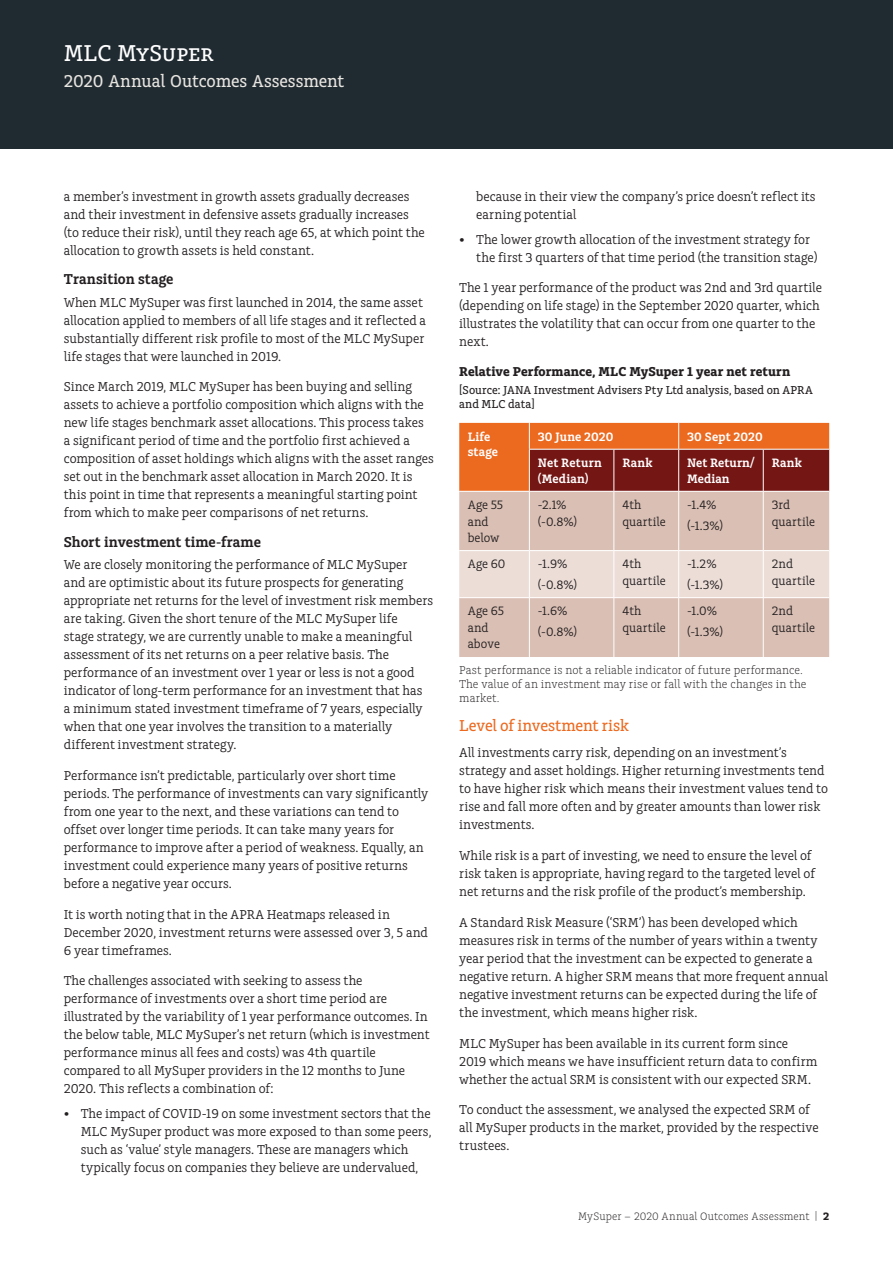
<style>
.page{position:relative;width:893px;height:1263px;background:#fff}
.page>*{position:absolute;margin:0;border:0;box-sizing:border-box;transform-origin:0 0}
.t1{font:500 24px "Charlie Std";color:#fff}
.t2{font:500 18px "Charlie Std";letter-spacing:-.01em;color:#e6e4df}
.t3{font:500 16.5px "Charlie Std";letter-spacing:-.01em;color:#ec6a20}
.t4{font:600 15px "Charlie Std";letter-spacing:.005em;color:#231f20}
.t5{font:13.5px/18px "Charlie Std";color:#231f20}
.t6{font:700 13.5px "Charlie Std";letter-spacing:.01em;color:#231f20}
.t7{font:12.75px/16.5px "Charlie Std";letter-spacing:.005em;color:#231f20}
.t8{font:600 12.75px/15.8px "Charlie Std";letter-spacing:.01em;color:#fff}
.t9{font:300 12px/14.2px "Charlie Std";letter-spacing:.005em;color:#231f20}
.t10{font:500 12px/14.2px "Charlie Std";letter-spacing:.005em;color:#231f20}
.t11{font:300 11.25px "Charlie Std";letter-spacing:.005em;color:#231f20}
.s1{font-size:18px}
.s2{font-weight:700}
</style>
<div class="page">
<div style="left:0;top:0;width:893px;height:149px;background:#202a31"></div>
<div style="left:459px;top:492px;width:370px;height:165px;background:#dabfb4"></div>
<div style="left:459px;top:551px;width:370px;height:46px;background:#ecddd7"></div>
<svg style="left:459px;top:423px;width:370px;height:68px;background:#b2431d"></svg>
<hr style="left:529px;top:449px;width:85px;height:1px;background:#fff">
<hr style="left:529px;top:450px;width:1px;height:41px;background:#fff">
<hr style="left:614px;top:449px;width:65px;height:1px;background:#fff">
<hr style="left:613px;top:450px;width:1px;height:41px;background:#fff">
<hr style="left:679px;top:449px;width:84px;height:1px;background:#fff">
<hr style="left:678px;top:450px;width:1px;height:41px;background:#fff">
<hr style="left:763px;top:449px;width:66px;height:1px;background:#fff">
<hr style="left:763px;top:450px;width:1px;height:41px;background:#fff">
<hr style="left:529px;top:492px;width:1px;height:58px;background:#fff">
<hr style="left:613px;top:492px;width:1px;height:58px;background:#fff">
<hr style="left:678px;top:492px;width:1px;height:58px;background:#fff">
<hr style="left:763px;top:492px;width:1px;height:58px;background:#fff">
<hr style="left:459px;top:550px;width:70px;height:1px;background:#fff">
<hr style="left:529px;top:550px;width:85px;height:1px;background:#fff">
<hr style="left:529px;top:551px;width:1px;height:46px;background:#fff">
<hr style="left:614px;top:550px;width:65px;height:1px;background:#fff">
<hr style="left:613px;top:551px;width:1px;height:46px;background:#fff">
<hr style="left:679px;top:550px;width:84px;height:1px;background:#fff">
<hr style="left:678px;top:551px;width:1px;height:46px;background:#fff">
<hr style="left:763px;top:550px;width:66px;height:1px;background:#fff">
<hr style="left:763px;top:551px;width:1px;height:46px;background:#fff">
<hr style="left:459px;top:597px;width:70px;height:1px;background:#fff">
<hr style="left:529px;top:597px;width:85px;height:1px;background:#fff">
<hr style="left:529px;top:598px;width:1px;height:59px;background:#fff">
<hr style="left:614px;top:597px;width:65px;height:1px;background:#fff">
<hr style="left:613px;top:598px;width:1px;height:59px;background:#fff">
<hr style="left:679px;top:597px;width:84px;height:1px;background:#fff">
<hr style="left:678px;top:598px;width:1px;height:59px;background:#fff">
<hr style="left:763px;top:597px;width:66px;height:1px;background:#fff">
<hr style="left:763px;top:598px;width:1px;height:59px;background:#fff">
<h1 class="t1" style="left:64px;top:40px;width:152px">MLC MySuper</h1>
<h2 class="t2" style="left:64px;top:71px;width:282px">2020 Annual Outcomes Assessment</h2>
<p class="t5" style="left:64px;top:188px;width:363px">a member’s investment in growth assets gradually decreases and their investment in defensive assets gradually increases (to reduce their risk), until they reach age 65, at which point the allocation to growth assets is held constant.</p>
<p class="t4" style="left:64px;top:271px;width:111px">Transition stage</p>
<p class="t5" style="left:64px;top:293px;width:364px">When MLC MySuper was first launched in 2014, the same asset allocation applied to members of all life stages and it reflected a substantially different risk profile to most of the MLC MySuper life stages that were launched in 2019.</p>
<p class="t5" style="left:64px;top:378px;width:371px">Since March 2019, MLC MySuper has been buying and selling assets to achieve a portfolio composition which aligns with the new life stages benchmark asset allocations. This process takes<br>a significant period of time and the portfolio first achieved a composition of asset holdings which aligns with the asset ranges set out in the benchmark asset allocation in March 2020. It is this point in time that represents a meaningful starting point from which to make peer comparisons of net returns.</p>
<p class="t4" style="left:64px;top:533px;width:199px">Short investment time-frame</p>
<p class="t5" style="left:64px;top:556px;width:371px">We are closely monitoring the performance of MLC MySuper<br>and are optimistic about its future prospects for generating appropriate net returns for the level of investment risk members are taking. Given the short tenure of the MLC MySuper life<br>stage strategy, we are currently unable to make a meaningful assessment of its net returns on a peer relative basis. The performance of an investment over 1 year or less is not a good indicator of long-term performance for an investment that has<br>a minimum stated investment timeframe of 7 years, especially when that one year involves the transition to a materially different investment strategy.</p>
<p class="t5" style="left:64px;top:766px;width:366px">Performance isn’t predictable, particularly over short time periods. The performance of investments can vary significantly from one year to the next, and these variations can tend to offset over longer time periods. It can take many years for performance to improve after a period of weakness. Equally, an investment could experience many years of positive returns before a negative year occurs.</p>
<p class="t5" style="left:64px;top:905px;width:366px">It is worth noting that in the APRA Heatmaps released in<br>December 2020, investment returns were assessed over 3, 5 and<br>6 year timeframes.</p>
<p class="t5" style="left:64px;top:972px;width:367px">The challenges associated with seeking to assess the performance of investments over a short time period are illustrated by the variability of 1 year performance outcomes. In the below table, MLC MySuper’s net return (which is investment performance minus all fees and costs) was 4th quartile compared to all MySuper providers in the 12 months to June 2020. This reflects a combination of:</p>
<p class="t5" style="left:81px;top:1104px;width:352px;text-indent:-17px"><span class="s1">•</span> The impact of COVID-19 on some investment sectors that the MLC MySuper product was more exposed to than some peers, such as ‘value’ style managers. These are managers which typically focus on companies they believe are undervalued,</p>
<p class="t5" style="left:476px;top:188px;width:341px">because in their view the company’s price doesn’t reflect its earning potential</p>
<p class="t5" style="left:476px;top:230px;width:343px;text-indent:-17px"><span class="s1">•</span> The lower growth allocation of the investment strategy for the first 3 quarters of that time period (the transition stage)</p>
<p class="t5" style="left:459px;top:279px;width:364px">The 1 year performance of the product was 2nd and 3rd quartile (depending on life stage) in the September 2020 quarter, which illustrates the volatility that can occur from one quarter to the next.</p>
<p class="t6" style="left:459px;top:363px;width:332px">Relative Performance, MLC MySuper 1 year net return</p>
<p class="t10" style="left:459px;top:383px;width:355px">[Source: JANA Investment Advisers Pty Ltd analysis, based on APRA and MLC data]</p>
<p class="t8" style="left:468px;top:429px;width:32px">Life stage</p>
<p class="t8" style="left:538px;top:429px;width:77px">30 June 2020</p>
<p class="t8" style="left:687px;top:429px;width:77px">30 Sept 2020</p>
<p class="t8" style="left:538px;top:455px;width:65px">Net Return (Median)</p>
<p class="t8" style="left:622px;top:455px;width:32px">Rank</p>
<p class="t8" style="left:687px;top:455px;width:69px">Net Return/<br>Median</p>
<p class="t8" style="left:772px;top:455px;width:32px">Rank</p>
<p class="t7" style="left:468px;top:497px;width:37px">Age 55 and below</p>
<p class="t7" style="left:538px;top:497px;width:41px">-2.1% (-0.8%)</p>
<p class="t7" style="left:622px;top:497px;width:45px">4th quartile</p>
<p class="t7" style="left:687px;top:495px;width:37px;line-height:20.7px">-1.4% (-1.3%)</p>
<p class="t7" style="left:772px;top:497px;width:45px">3rd quartile</p>
<p class="t7" style="left:468px;top:556px;width:39px">Age 60</p>
<p class="t7" style="left:538px;top:554px;width:41px;line-height:20.7px">-1.9% (-0.8%)</p>
<p class="t7" style="left:622px;top:556px;width:45px">4th quartile</p>
<p class="t7" style="left:687px;top:554px;width:37px;line-height:20.7px">-1.2% (-1.3%)</p>
<p class="t7" style="left:772px;top:556px;width:45px">2nd quartile</p>
<p class="t7" style="left:468px;top:603px;width:38px">Age 65 and above</p>
<p class="t7" style="left:538px;top:601px;width:41px;line-height:20.7px">-1.6% (-0.8%)</p>
<p class="t7" style="left:622px;top:603px;width:45px">4th quartile</p>
<p class="t7" style="left:687px;top:601px;width:37px;line-height:20.7px">-1.0% (-1.3%)</p>
<p class="t7" style="left:772px;top:603px;width:45px">2nd quartile</p>
<p class="t9" style="left:459px;top:663px;width:349px">Past performance is not a reliable indicator of future performance.<br>The value of an investment may rise or fall with the changes in the market.</p>
<p class="t3" style="left:459px;top:716px;width:171px">Level of investment risk</p>
<p class="t5" style="left:459px;top:744px;width:370px">All investments carry risk, depending on an investment’s strategy and asset holdings. Higher returning investments tend to have higher risk which means their investment values tend to rise and fall more often and by greater amounts than lower risk investments.</p>
<p class="t5" style="left:459px;top:847px;width:357px">While risk is a part of investing, we need to ensure the level of risk taken is appropriate, having regard to the targeted level of net returns and the risk profile of the product’s membership.</p>
<p class="t5" style="left:459px;top:913px;width:370px">A Standard Risk Measure (‘SRM’) has been developed which measures risk in terms of the number of years within a twenty year period that the investment can be expected to generate a negative return. A higher SRM means that more frequent annual negative investment returns can be expected during the life of the investment, which means higher risk.</p>
<p class="t5" style="left:459px;top:1034px;width:360px">MLC MySuper has been available in its current form since<br>2019 which means we have insufficient return data to confirm whether the actual SRM is consistent with our expected SRM.</p>
<p class="t5" style="left:459px;top:1101px;width:361px">To conduct the assessment, we analysed the expected SRM of all MySuper products in the market, provided by the respective trustees.</p>
<p class="t11" style="left:578px;top:1210px;width:252px">MySuper – 2020 Annual Outcomes Assessment | <span class="s2">2</span></p>
</div>
